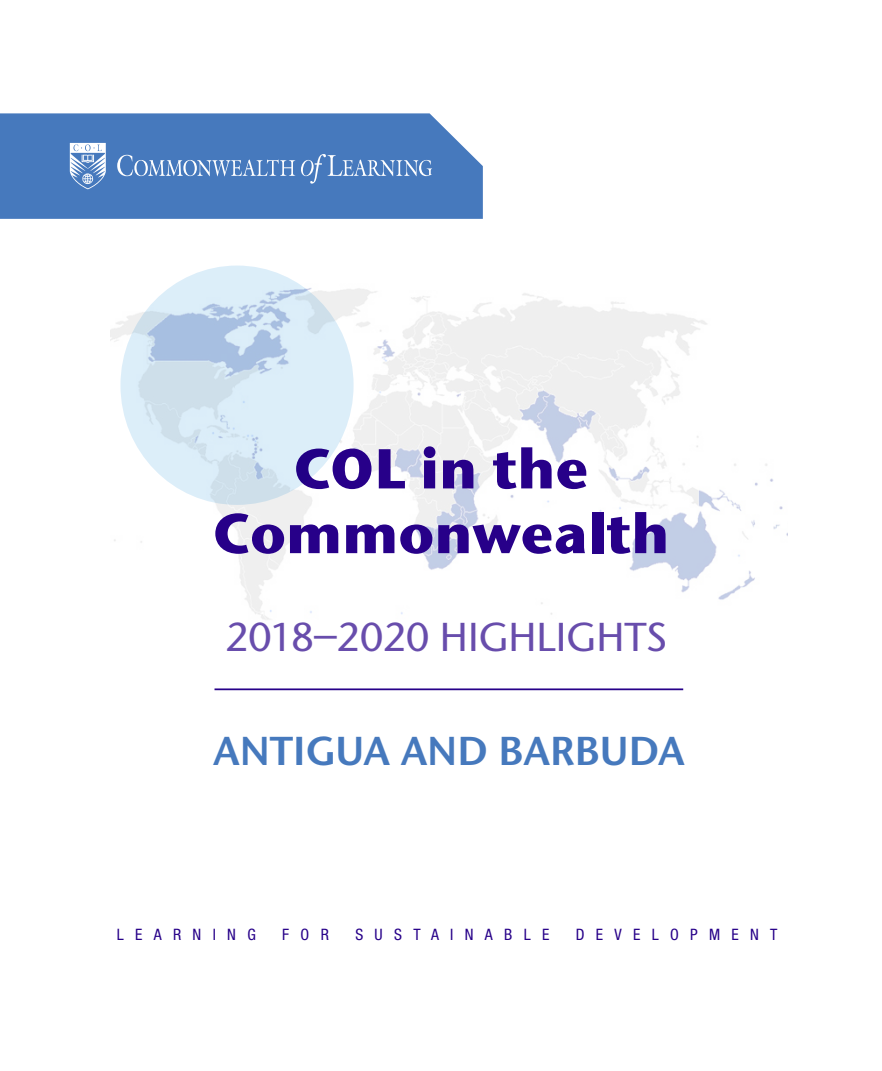
<style>
.page{position:relative;width:882px;height:1071px;background:#fff}
.page>*{position:absolute;margin:0;border:0;box-sizing:border-box;transform-origin:0 0}
.t1{font:700 56px/64.8px "Stone Sans ITC Std";color:#270089;text-align:center}
.t2{font:500 40.25px "Stone Sans ITC Std";color:#684dac}
.t3{font:600 40.25px "Stone Sans ITC Std";color:#4679bd}
.t4{font:condensed 15.75px "Helvetica Neue LT Std";letter-spacing:.72em;color:#270089}
</style>
<div class="page">
<img style="left:110px;top:285px;width:678px;height:335px">
<div style="left:0;top:113px;width:483px;height:106px;background:#4679bd"></div>
<hr style="left:215px;top:688px;width:468px;height:2px;background:#270089">
<svg style="left:117px;top:155px;width:178px;height:21px"></svg>
<svg style="left:301px;top:154px;width:131px;height:30px"></svg>
<svg style="left:70px;top:143px;width:36px;height:46px"></svg>
<svg style="left:120px;top:266px;width:234px;height:239px;fill:#dbedf9"></svg>
<h1 class="t1" style="left:213px;top:435px;width:458px">COL in the<br>Commonwealth</h1>
<h2 class="t2" style="left:225px;top:612px;width:443px">2018–2020 HIGHLIGHTS</h2>
<h2 class="t3" style="left:213px;top:726px;width:473px">ANTIGUA AND BARBUDA</h2>
<p class="t4" style="left:117px;top:925px;width:140px">LEARNING</p>
<p class="t4" style="left:282px;top:925px;width:48px">FOR</p>
<p class="t4" style="left:355px;top:925px;width:195px">SUSTAINABLE</p>
<p class="t4" style="left:576px;top:925px;width:203px">DEVELOPMENT</p>
</div>
